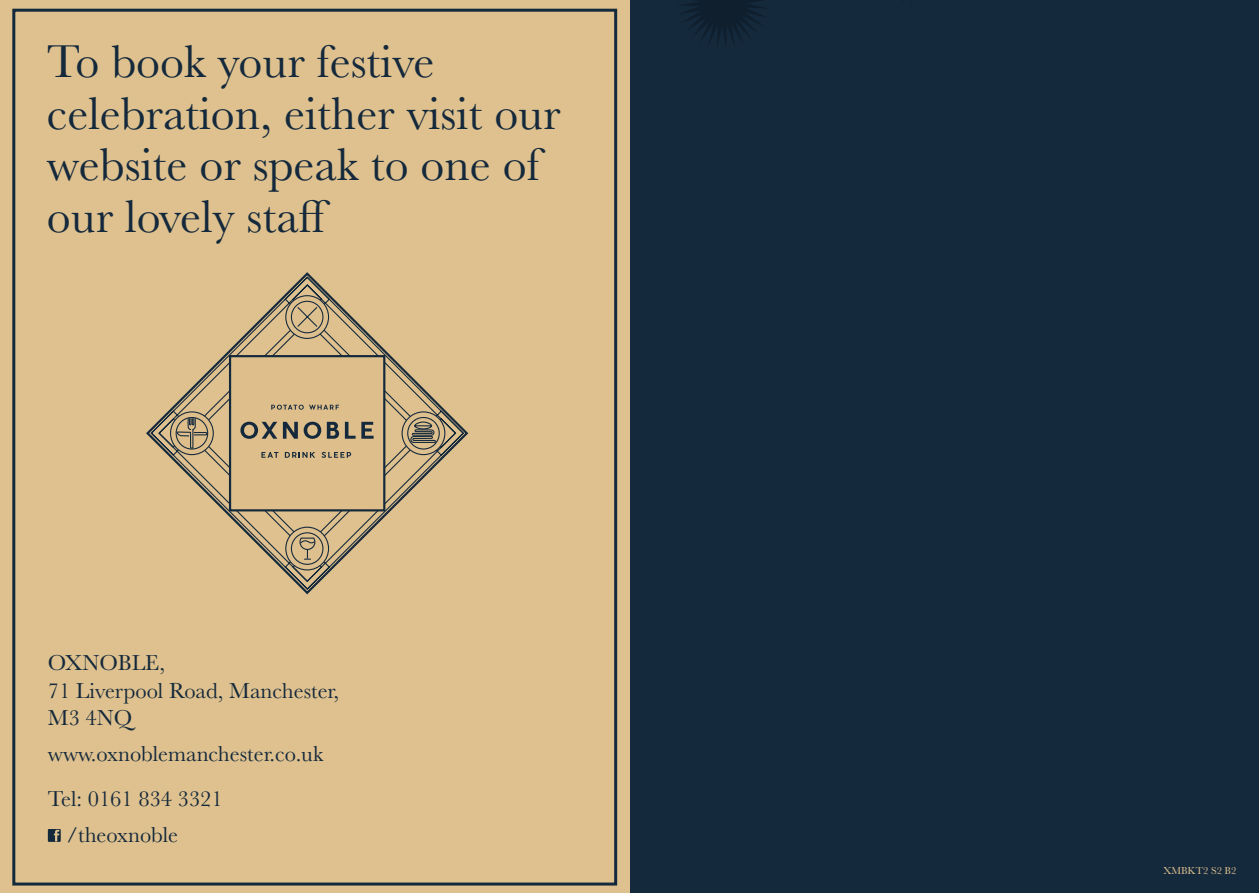
<style>
.page{position:relative;width:1259px;height:893px;background:#fff}
.page>*{position:absolute;margin:0;border:0;box-sizing:border-box;transform-origin:0 0}
.t1{font:47.85px/51.4px "Baskerville";color:#15293c}
.t2{font:22.5px/27.2px "Baskerville";color:#15293c}
.t3{font:10.5px "Baskerville";color:#dec18e}
</style>
<div class="page">
<div style="left:629px;top:0;width:630px;height:893px;background:#15293c"></div>
<div style="left:0;top:0;width:629px;height:893px;background:#dec18e"></div>
<svg style="left:681px;top:0;width:84px;height:46px"></svg>
<div style="left:12px;top:9px;width:605px;height:876px;border:3px solid #15293c"></div>
<svg style="left:48px;top:829px;width:13px;height:13px"></svg>
<svg style="left:150px;top:276px;width:315px;height:315px"></svg>
<div style="left:229px;top:355px;width:156px;height:156px;background:#debf8c;border:2px solid #15293c"></div>
<svg style="left:286px;top:296px;width:42px;height:42px"></svg>
<div style="left:285px;top:295px;width:44px;height:44px;border:1px solid #15293c;border-radius:50%"></div>
<svg style="left:291px;top:301px;width:32px;height:32px"></svg>
<div style="left:291px;top:301px;width:32px;height:32px;border:1px solid #15293c;border-radius:50%"></div>
<svg style="left:286px;top:527px;width:42px;height:43px"></svg>
<div style="left:285px;top:527px;width:44px;height:43px;border:1px solid #15293c;border-radius:50%"></div>
<div style="left:291px;top:533px;width:32px;height:31px;background:#dec08e;border-radius:50%"></div>
<div style="left:291px;top:532px;width:32px;height:33px;border:1px solid #15293c;border-radius:50%"></div>
<svg style="left:170px;top:412px;width:43px;height:43px"></svg>
<div style="left:170px;top:411px;width:44px;height:44px;border:1px solid #15293c;border-radius:50%"></div>
<div style="left:176px;top:417px;width:32px;height:33px;border:1px solid #15293c;border-radius:50%"></div>
<svg style="left:402px;top:412px;width:43px;height:43px"></svg>
<div style="left:401px;top:411px;width:44px;height:44px;border:1px solid #15293c;border-radius:50%"></div>
<svg style="left:408px;top:417px;width:31px;height:32px"></svg>
<div style="left:407px;top:417px;width:33px;height:33px;border:1px solid #15293c;border-radius:50%"></div>
<svg style="left:261px;top:452px;width:17px;height:6px"></svg>
<svg style="left:285px;top:452px;width:30px;height:6px"></svg>
<svg style="left:321px;top:452px;width:30px;height:6px"></svg>
<svg style="left:176px;top:417px;width:32px;height:32px"></svg>
<svg style="left:410px;top:421px;width:26px;height:22px"></svg>
<svg style="left:271px;top:405px;width:68px;height:5px"></svg>
<svg style="left:296px;top:306px;width:22px;height:22px"></svg>
<svg style="left:299px;top:537px;width:17px;height:23px"></svg>
<svg style="left:240px;top:422px;width:37px;height:17px"></svg>
<svg style="left:283px;top:422px;width:15px;height:17px"></svg>
<svg style="left:304px;top:422px;width:17px;height:17px"></svg>
<svg style="left:327px;top:422px;width:12px;height:17px"></svg>
<svg style="left:345px;top:422px;width:10px;height:17px"></svg>
<svg style="left:361px;top:422px;width:12px;height:17px"></svg>
<h1 class="t1" style="left:47px;top:37px;width:515px">To book your festive celebration, either visit our website or speak to one of our lovely staff</h1>
<p class="t2" style="left:48px;top:650px;width:293px">OXNOBLE,<br>71 Liverpool Road, Manchester,<br>M3 4NQ</p>
<p class="t2" style="left:48px;top:731px;width:277px;line-height:45.2px">www.oxnoblemanchester.co.uk<br>Tel: 0161 834 3321</p>
<p class="t2" style="left:66px;top:821px;width:113px">/theoxnoble</p>
<p class="t3" style="left:1163px;top:864px;width:74px">XMBKT2 S2 B2</p>
</div>
